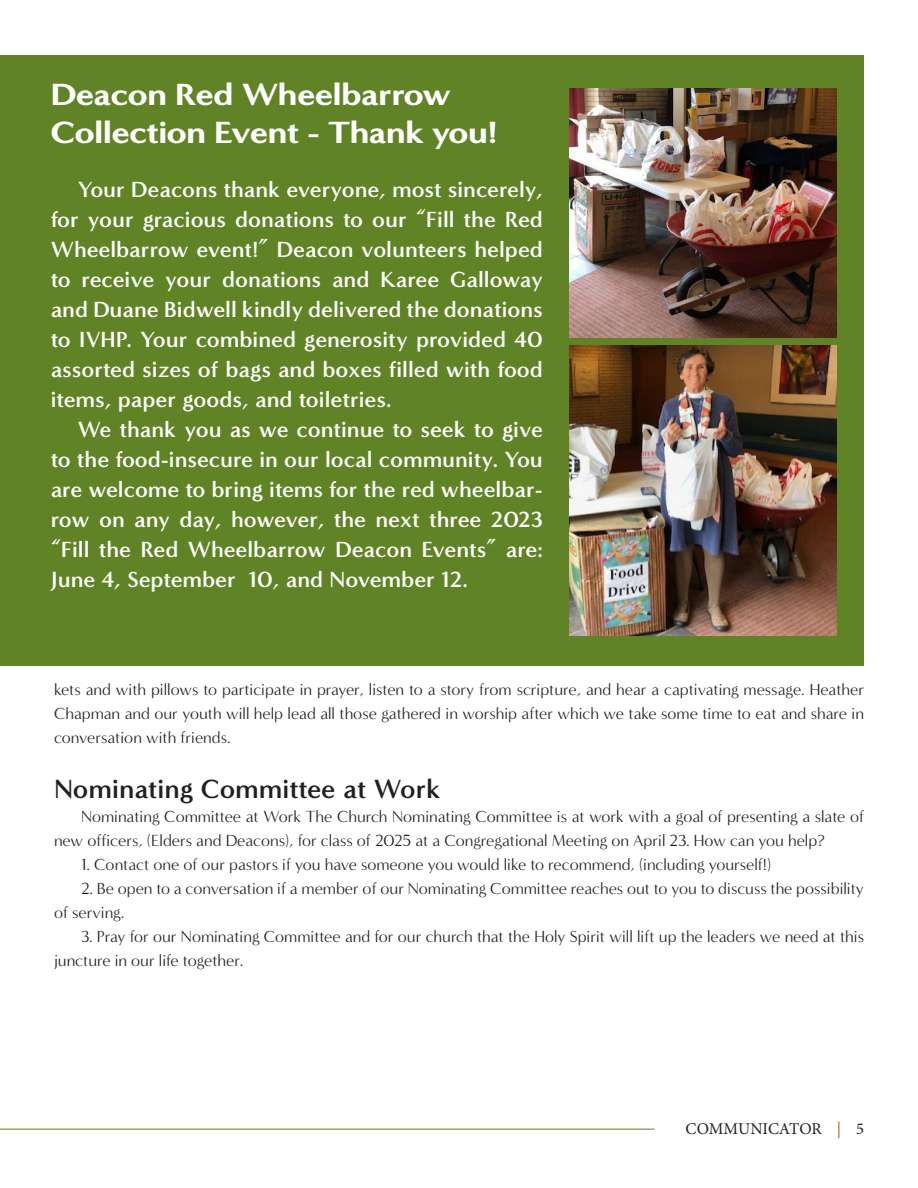
<style>
.page{position:relative;width:918px;height:1188px;background:#fff}
.page>*{position:absolute;margin:0;border:0;box-sizing:border-box;transform-origin:0 0}
.Title_Style_1{font:900 31.5px/37.5px "Minerva Modern";color:#fff}
.Title_Style_1-2{font:700 27px "Minerva Modern";color:#231f20}
.t1{font:700 22.5px/30px "Minerva Modern";color:#fff;text-align:justify}
.t2{font:16.5px/24px "Minerva Modern";color:#231f20}
.t3{font:16.5px "Minion Pro";color:#231f20}
.s1{color:#ac5d0e}
</style>
<div class="page">
<hr style="left:0;top:1128px;width:654px;height:2px;background:#93a867">
<div style="left:0;top:55px;width:863px;height:610px;background:#608325"></div>
<img style="left:570px;top:89px;width:266px;height:248px">
<img style="left:570px;top:346px;width:266px;height:289px">
<p class="Title_Style_1" style="left:51px;top:76px;width:448px">Deacon Red Wheelbarrow<br>Collection Event - Thank you!</p>
<p class="t1" style="left:51px;top:174px;width:494px;text-indent:27px">Your Deacons thank everyone, most sincerely, for your gracious donations to our “Fill the Red Wheelbarrow event!” Deacon volunteers helped to receive your donations and Karee Galloway and Duane Bidwell kindly delivered the donations to IVHP. Your combined generosity provided 40 assorted sizes of bags and boxes filled with food items, paper goods, and toiletries.</p>
<p class="t1" style="left:51px;top:414px;width:494px;text-indent:27px">We thank you as we continue to seek to give to the food-insecure in our local community. You are welcome to bring items for the red wheelbar&shy;row on any day, however, the next three 2023 “Fill the Red Wheelbarrow Deacon Events” are:<br>June 4, September 10, and November 12.</p>
<p class="t2" style="left:54px;top:678px;width:812px;text-align:justify">kets and with pillows to participate in prayer, listen to a story from scripture, and hear a captivating message. Heather Chapman and our youth will help lead all those gathered in worship after which we take some time to eat and share in conversation with friends.</p>
<p class="Title_Style_1-2" style="left:54px;top:773px;width:388px">Nominating Committee at Work</p>
<p class="t2" style="left:54px;top:805px;width:812px;text-indent:27px">Nominating Committee at Work The Church Nominating Committee is at work with a goal of presenting a slate of new officers, (Elders and Deacons), for class of 2025 at a Congregational Meeting on April 23. How can you help?</p>
<p class="t2" style="left:81px;top:853px;width:692px">1. Contact one of our pastors if you have someone you would like to recommend, (including yourself!)</p>
<p class="t2" style="left:54px;top:877px;width:811px;text-indent:27px">2. Be open to a conversation if a member of our Nominating Committee reaches out to you to discuss the possibility of serving.</p>
<p class="t2" style="left:54px;top:925px;width:812px;text-indent:27px">3. Pray for our Nominating Committee and for our church that the Holy Spirit will lift up the leaders we need at this juncture in our life together.</p>
<p class="t3" style="left:686px;top:1118px;width:180px">COMMUNICATOR <span class="s1">|</span> 5</p>
</div>
